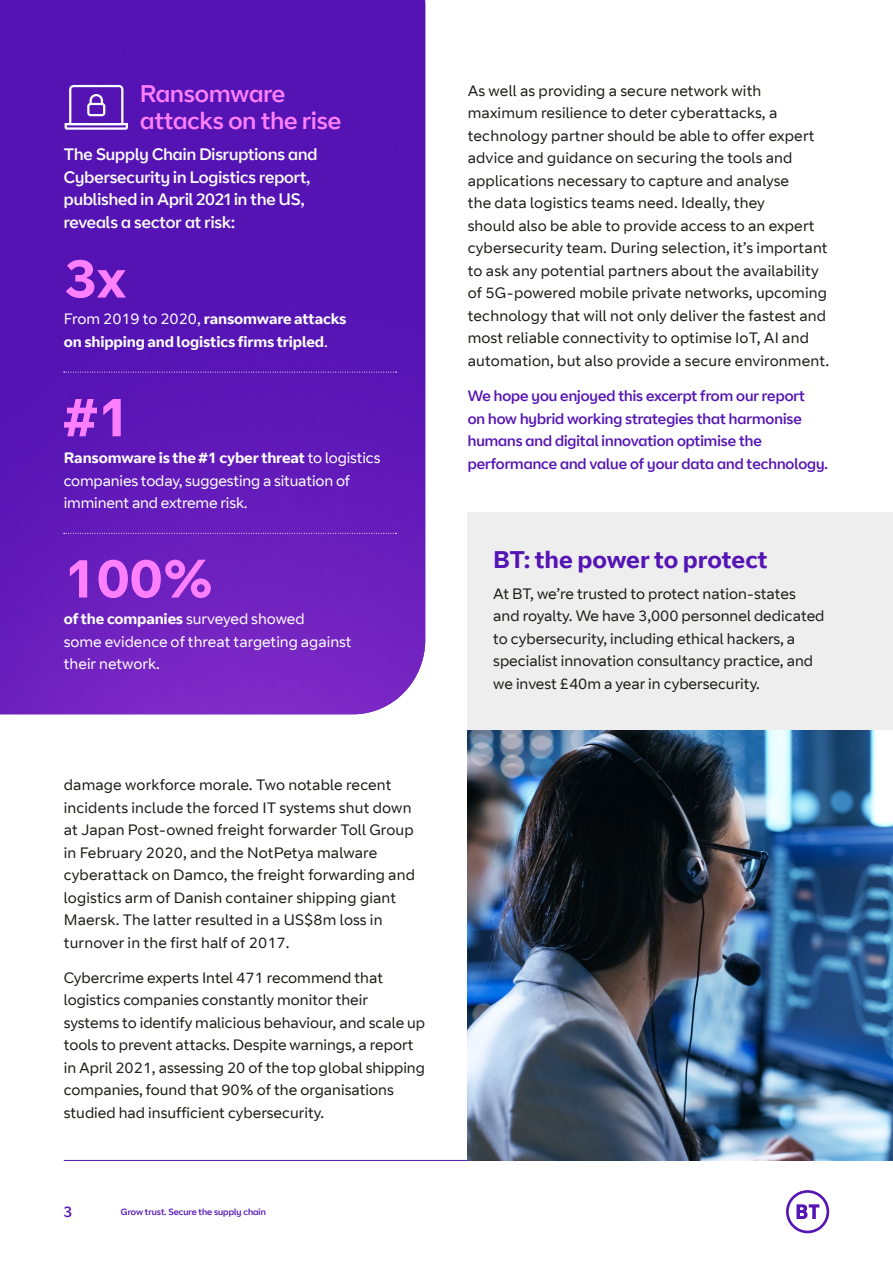
<style>
.page{position:relative;width:893px;height:1263px;background:#fff}
.page>*{position:absolute;margin:0;border:0;box-sizing:border-box;transform-origin:0 0}
.t1{font:700 54px "BT Curve";color:#ff80ff}
.t2{font:24px/27px "BT Curve Headline";color:#ff80ff}
.t3{font:700 24px "BT Curve";color:#5514b4}
.t4{font:16.5px/22.5px "BT Curve Headline";color:#fff}
.t5{font:15px/22.5px "BT Curve";letter-spacing:.01em;color:#1d1d1b}
.t6{font:15px/22.5px "BT Curve";letter-spacing:-.01em;color:#fff}
.Body{font:15px/22.5px "BT Curve Headline";color:#5514b4}
.t7{font:700 15px/22.5px "BT Curve";letter-spacing:-.01em;color:#fff}
.t8{font:9px "BT Curve Headline";color:#5514b4}
.s1{font-weight:400}
.s2{font-weight:700}
</style>
<div class="page">
<img style="left:0;top:3px;width:425px;height:711px">
<img style="left:468px;top:729px;width:425px;height:432px">
<div style="left:468px;top:512px;width:425px;height:217px;background:#eee"></div>
<svg style="left:64px;top:372px;width:332px;height:1px"></svg>
<svg style="left:64px;top:533px;width:332px;height:1px"></svg>
<svg style="left:65px;top:85px;width:63px;height:45px"></svg>
<svg style="left:786px;top:1190px;width:43px;height:43px"></svg>
<hr style="left:64px;top:1160px;width:404px;height:1px;background:#5514b4">
<p class="t2" style="left:140px;top:82px;width:202px">Ransomware attacks on the rise</p>
<p class="t4" style="left:64px;top:144px;width:255px">The Supply Chain Disruptions and<br>Cybersecurity in Logistics report, published in April 2021 in the US, reveals a sector at risk:</p>
<p class="t1" style="left:64px;top:246px;width:64px">3x</p>
<p class="t7" style="left:64px;top:308px;width:284px"><span class="s1">From 2019 to 2020,</span> ransomware attacks on shipping and logistics firms tripled<span class="s1">.</span></p>
<p class="t1" style="left:64px;top:384px;width:68px">#1</p>
<p class="t6" style="left:64px;top:447px;width:318px"><span class="s2">Ransomware is the #1 cyber threat</span> to logistics companies today, suggesting a situation of imminent and extreme risk.</p>
<p class="t1" style="left:64px;top:546px;width:151px">100%</p>
<p class="t6" style="left:64px;top:608px;width:289px"><span class="s2">of the companies</span> surveyed showed<br>some evidence of threat targeting against their network.</p>
<p class="t5" style="left:64px;top:774px;width:353px">damage workforce morale. Two notable recent incidents include the forced IT systems shut down at Japan Post-owned freight forwarder Toll Group in February 2020, and the NotPetya malware cyberattack on Damco, the freight forwarding and logistics arm of Danish container shipping giant Maersk. The latter resulted in a US$8m loss in turnover in the first half of 2017.</p>
<p class="t5" style="left:64px;top:967px;width:363px">Cybercrime experts Intel 471 recommend that logistics companies constantly monitor their systems to identify malicious behaviour, and scale up tools to prevent attacks. Despite warnings, a report in April 2021, assessing 20 of the top global shipping companies, found that 90% of the organisations studied had insufficient cybersecurity.</p>
<p class="Body" style="left:64px;top:1201px;width:10px">3</p>
<p class="t8" style="left:121px;top:1206px;width:146px">Grow trust. Secure the supply chain</p>
<p class="t5" style="left:468px;top:80px;width:363px">As well as providing a secure network with maximum resilience to deter cyberattacks, a technology partner should be able to offer expert advice and guidance on securing the tools and applications necessary to capture and analyse<br>the data logistics teams need. Ideally, they<br>should also be able to provide access to an expert cybersecurity team. During selection, it’s important to ask any potential partners about the availability of 5G-powered mobile private networks, upcoming technology that will not only deliver the fastest and most reliable connectivity to optimise IoT, AI and automation, but also provide a secure environment.</p>
<p class="Body" style="left:468px;top:385px;width:362px">We hope you enjoyed this excerpt from our report<br>on how hybrid working strategies that harmonise humans and digital innovation optimise the performance and value of your data and technology.</p>
<p class="t3" style="left:493px;top:545px;width:276px">BT: the power to protect</p>
<p class="t5" style="left:493px;top:583px;width:333px">At BT, we’re trusted to protect nation-states and royalty. We have 3,000 personnel dedicated to cybersecurity, including ethical hackers, a specialist innovation consultancy practice, and we invest £40m a year in cybersecurity.</p>
</div>
